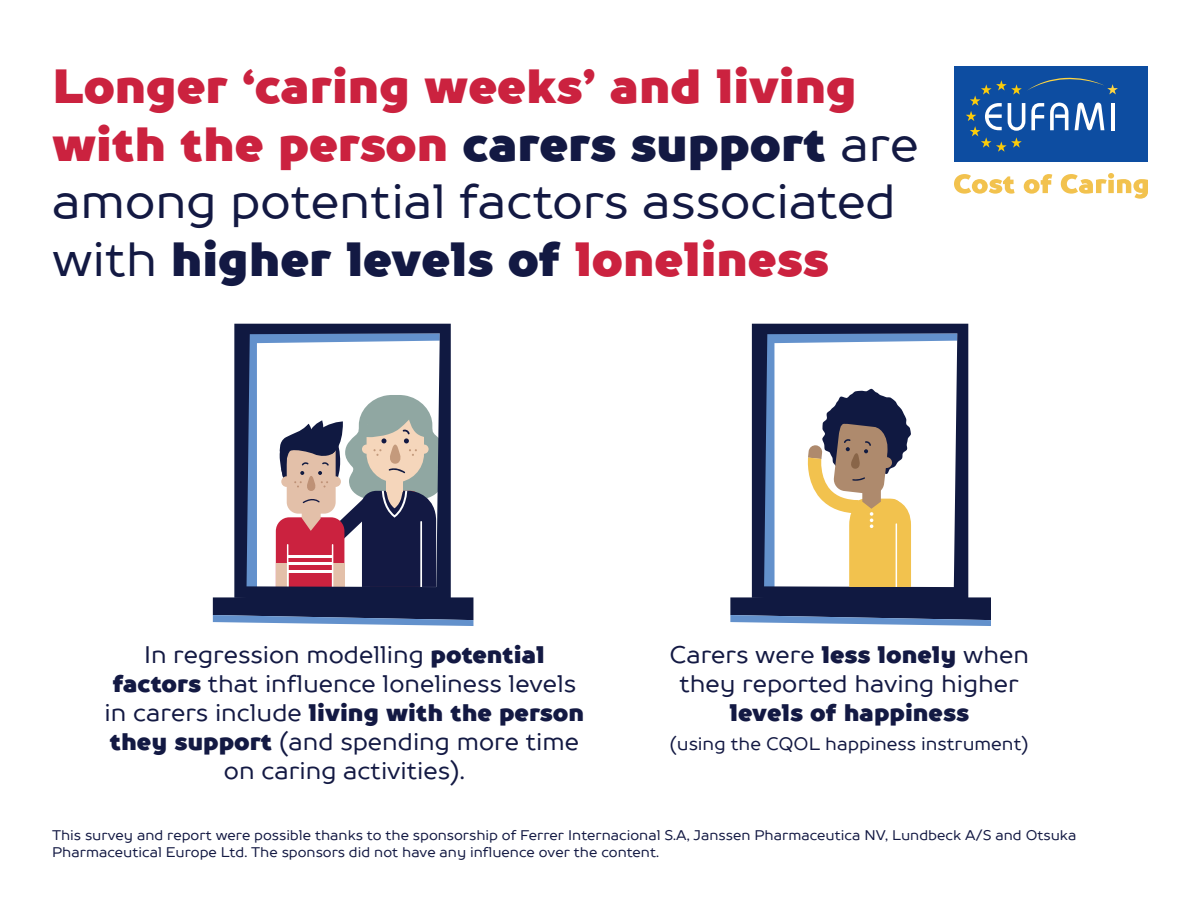
<style>
.page{position:relative;width:1200px;height:900px;background:#fff}
.page>*{position:absolute;margin:0;border:0;box-sizing:border-box;transform-origin:0 0}
.t1{font:900 48px/57.6px "TT Prosto Sans";color:#cb223f}
.t2{font:24px/28.8px "TT Prosto Sans";color:#131943;text-align:center}
.t3{font:900 24px "TT Prosto Sans";color:#131943}
.t4{font:18px "TT Prosto Sans";color:#131943}
.t5{font:14px/16.8px "TT Prosto Sans";color:#131943}
.s1{color:#131943}
.s2{font-weight:400;color:#131943}
.s3{font-weight:900}
</style>
<div class="page">
<div style="left:954px;top:67px;width:194px;height:95px;background:#0d4da1"></div>
<svg style="left:966px;top:78px;width:152px;height:74px"></svg>
<svg style="left:954px;top:174px;width:61px;height:20px"></svg>
<svg style="left:1024px;top:174px;width:28px;height:20px"></svg>
<svg style="left:1061px;top:173px;width:87px;height:26px"></svg>
<svg style="left:752px;top:324px;width:216px;height:273px"></svg>
<svg style="left:730px;top:597px;width:261px;height:29px;background:#34456e"></svg>
<svg style="left:234px;top:324px;width:217px;height:71px"></svg>
<svg style="left:213px;top:395px;width:260px;height:231px"></svg>
<svg style="left:806px;top:389px;width:105px;height:198px"></svg>
<h1 class="t1" style="left:52px;top:59px;width:868px">Longer ‘caring weeks’ and living with the person <span class="s1">carers support</span> <span class="s2">are among potential factors associated with</span> <span class="s1">higher levels of</span> loneliness</h1>
<p class="t2" style="left:105px;top:640px;width:481px">In regression modelling <span class="s3">potential factors</span> that influence loneliness levels in carers include <span class="s3">living with the person they support</span> (and spending more time on caring activities).</p>
<p class="t2" style="left:669px;top:640px;width:361px">Carers were <span class="s3">less lonely</span> when they reported having higher</p>
<p class="t3" style="left:729px;top:696px;width:241px">levels of happiness</p>
<p class="t4" style="left:670px;top:732px;width:361px">(using the CQOL happiness instrument)</p>
<p class="t5" style="left:52px;top:827px;width:1026px">This survey and report were possible thanks to the sponsorship of Ferrer Internacional S.A, Janssen Pharmaceutica NV, Lundbeck A/S and Otsuka<br>Pharmaceutical Europe Ltd. The sponsors did not have any influence over the content.</p>
</div>
